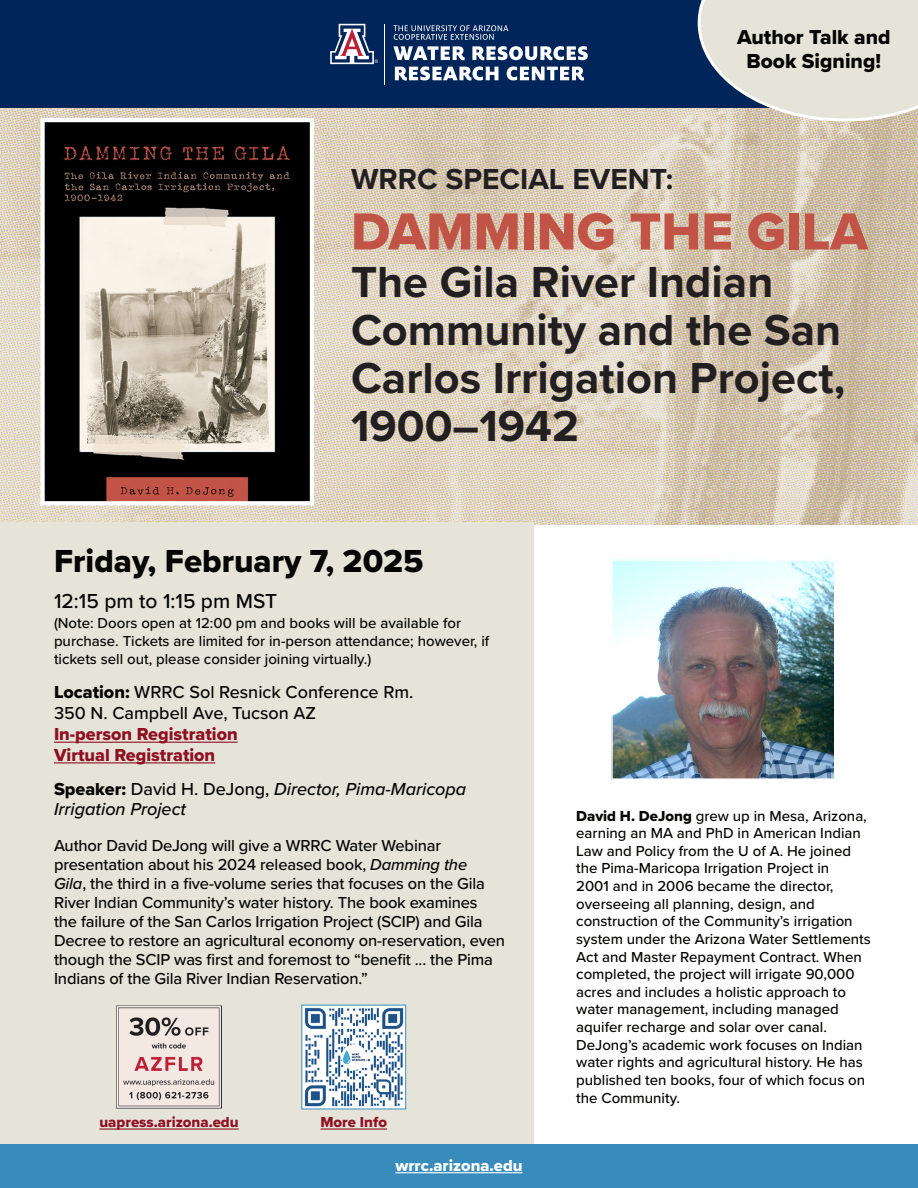
<style>
.page{position:relative;width:918px;height:1188px;background:#fff}
.page>*{position:absolute;margin:0;border:0;box-sizing:border-box;transform-origin:0 0}
.t1{font:54px "Proxima Nova Extrabld";color:#c25447}
.t2{font:700 45px/48px "Proxima Nova";color:#231f20}
.t3{font:33px "Proxima Nova Extrabld";color:#040503}
.t4{font:700 30px "Proxima Nova";color:#231f20}
.t5{font:21px/24.2px "Proxima Nova Extrabld";color:#040503;text-align:center}
.t6{font:500 21px "Proxima Nova";color:#040503}
.t7{font:500 18px "Proxima Nova";color:#040503}
.t8{font:italic 500 18px/20.7px "Proxima Nova";color:#040503}
.t9{font:18px "Proxima Nova Extrabld";color:#8f0f23}
.t10{font:500 16.5px/18.9px "Proxima Nova";letter-spacing:-.01em;color:#040503}
.t11{font:16.5px "Proxima Nova Extrabld";color:#fff}
.t12{font:500 15px/17.7px "Proxima Nova";color:#040503}
.t13{font:15px "Proxima Nova Extrabld";color:#8f0f23}
.s1{font-family:"Proxima Nova Extrabld";font-weight:400}
.s2{font-family:"Proxima Nova Extrabld";font-weight:400;font-style:normal}
.s3{font-style:normal}
.s4{font-style:italic}
</style>
<div class="page">
<img style="left:0;top:108px;width:918px;height:416px">
<div style="left:0;top:523px;width:534px;height:628px;background:#e6e4d9"></div>
<svg style="left:301px;top:1004px;width:105px;height:106px;background:#b3c6d8"></svg>
<div style="left:0;top:0;width:918px;height:108px;background:#00255b"></div>
<div style="left:0;top:1145px;width:918px;height:43px;background:#378cbc"></div>
<svg style="left:395px;top:66px;width:189px;height:15px"></svg>
<svg style="left:394px;top:46px;width:194px;height:14px"></svg>
<svg style="left:393px;top:25px;width:115px;height:15px"></svg>
<svg style="left:330px;top:24px;width:48px;height:40px"></svg>
<hr style="left:384px;top:24px;width:1px;height:60px;background:#fff">
<img style="left:614px;top:562px;width:219px;height:215px">
<div style="left:611px;top:559px;width:225px;height:221px;border:2px solid #fff"></div>
<hr style="left:54px;top:742px;width:184px;height:1px;background:#8f0f23">
<hr style="left:54px;top:762px;width:161px;height:1px;background:#8f0f23">
<hr style="left:395px;top:1172px;width:128px;height:1px;background:#fff">
<svg style="left:698px;top:0;width:220px;height:122px;background:#d5d5cf"></svg>
<hr style="left:320px;top:1128px;width:67px;height:2px;background:#8f0f23">
<img style="left:117px;top:1005px;width:104px;height:104px">
<hr style="left:99px;top:1128px;width:140px;height:2px;background:#8f0f23">
<p class="t5" style="left:737px;top:25px;width:155px">Author Talk and<br>Book Signing!</p>
<p class="t4" style="left:351px;top:157px;width:324px">WRRC SPECIAL EVENT:</p>
<p class="t1" style="left:351px;top:191px;width:518px">DAMMING THE GILA</p>
<p class="t2" style="left:351px;top:257px;width:496px">The Gila River Indian<br>Community and the San<br>Carlos Irrigation Project,<br>1900–1942</p>
<p class="t3" style="left:54px;top:536px;width:371px">Friday, February 7, 2025</p>
<p class="t6" style="left:54px;top:585px;width:225px">12:15 pm to 1:15 pm MST</p>
<p class="t12" style="left:54px;top:614px;width:437px">(Note: Doors open at 12:00 pm and books will be available for purchase. Tickets are limited for in-person attendance; however, if tickets sell out, please consider joining virtually.)</p>
<p class="t7" style="left:54px;top:679px;width:361px"><span class="s1">Location:</span> WRRC Sol Resnick Conference Rm.</p>
<p class="t7" style="left:54px;top:700px;width:264px">350 N. Campbell Ave, Tucson AZ</p>
<p class="t9" style="left:54px;top:720px;width:185px">In-person Registration</p>
<p class="t9" style="left:54px;top:741px;width:163px">Virtual Registration</p>
<p class="t8" style="left:54px;top:778px;width:414px"><span class="s2">Speaker:</span> <span class="s3">David H. DeJong,</span> Director, Pima-Maricopa<br>Irrigation Project</p>
<p class="t10" style="left:54px;top:835px;width:453px">Author David DeJong will give a WRRC Water Webinar presentation about his 2024 released book, <span class="s4">Damming the<br>Gila</span>, the third in a five-volume series that focuses on the Gila River Indian Community’s water history. The book examines<br>the failure of the San Carlos Irrigation Project (SCIP) and Gila Decree to restore an agricultural economy on-reservation, even though the SCIP was first and foremost to “benefit ... the Pima Indians of the Gila River Indian Reservation.”</p>
<p class="t13" style="left:99px;top:1111px;width:141px">uapress.arizona.edu</p>
<p class="t13" style="left:320px;top:1111px;width:68px">More Info</p>
<p class="t11" style="left:395px;top:1153px;width:129px">wrrc.arizona.edu</p>
<p class="t12" style="left:576px;top:806px;width:296px"><span class="s1">David H. DeJong</span> grew up in Mesa, Arizona, earning an MA and PhD in American Indian Law and Policy from the U of A. He joined the Pima-Maricopa Irrigation Project in<br>2001 and in 2006 became the director, overseeing all planning, design, and construction of the Community’s irrigation system under the Arizona Water Settlements Act and Master Repayment Contract. When completed, the project will irrigate 90,000 acres and includes a holistic approach to water management, including managed aquifer recharge and solar over canal.<br>DeJong’s academic work focuses on Indian water rights and agricultural history. He has published ten books, four of which focus on the Community.</p>
</div>
